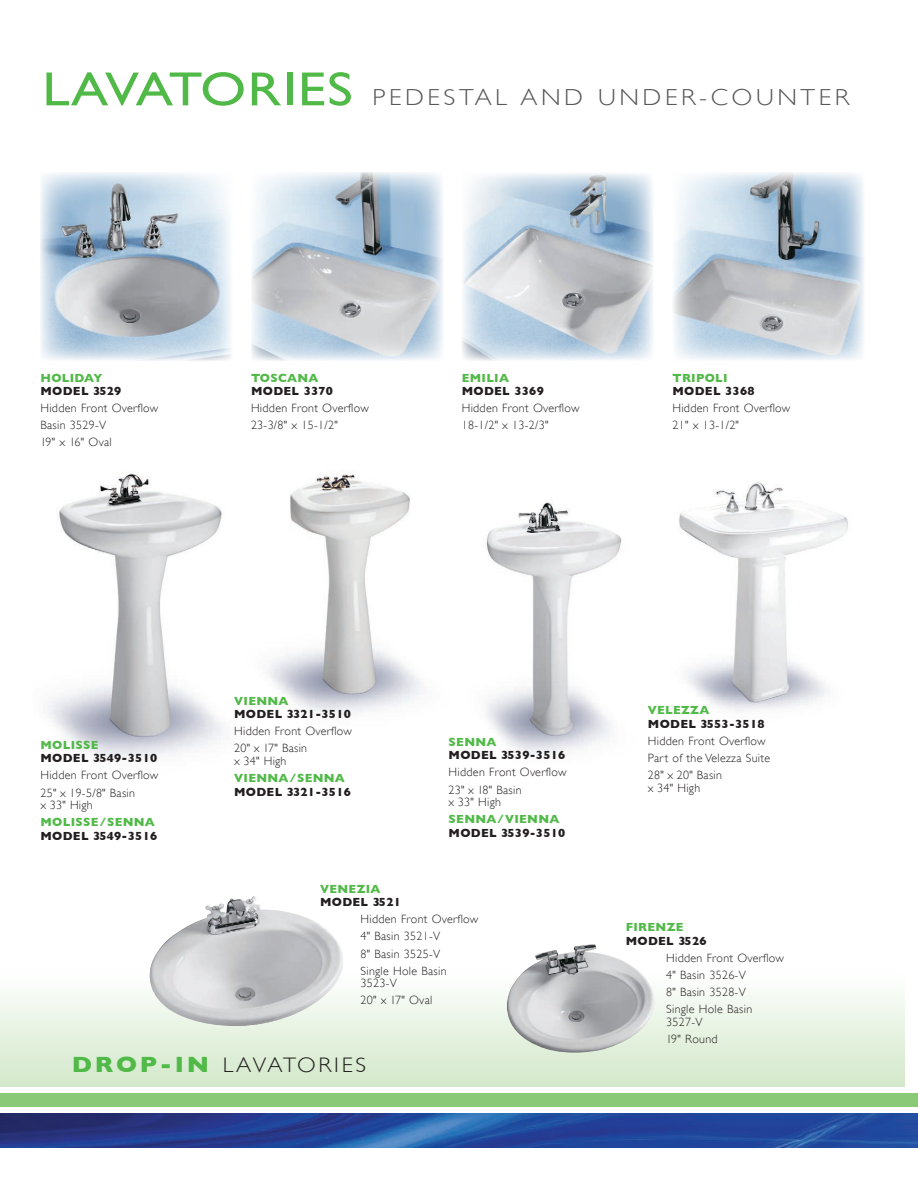
<style>
.page{position:relative;width:918px;height:1188px;background:#fff}
.page>*{position:absolute;margin:0;border:0;box-sizing:border-box;transform-origin:0 0}
.t1{font:300 23.1px "Gill Sans";letter-spacing:.14em;color:#57585a;scale:1.1 1}
.t2{font:300 21px "Gill Sans";letter-spacing:.12em;color:#231f20;scale:1.08 1}
.t3{font:300 12px/17.1px "Gill Sans";letter-spacing:.025em;color:#231f20}
.t4{font:700 12px "Gill Sans";letter-spacing:.025em;color:#231f20}
.t5{font:700 12px "Gill Sans";letter-spacing:.025em;color:#51b948}
.s1{font-weight:400;font-size:48px;color:#51b948}
.s2{font-weight:700;font-size:22.5px;color:#51b948}
</style>
<div class="page">
<div style="left:0;top:973px;width:904px;height:114px;background:linear-gradient(to bottom,#fdfffe,#d3e8ca)"></div>
<img style="left:150px;top:896px;width:199px;height:131px">
<img style="left:0;top:1114px;width:918px;height:34px">
<div style="left:0;top:1094px;width:918px;height:13px;background:#8ac978"></div>
<img style="left:40px;top:172px;width:191px;height:189px">
<img style="left:48px;top:472px;width:174px;height:286px">
<img style="left:485px;top:502px;width:137px;height:253px">
<img style="left:679px;top:480px;width:169px;height:231px">
<img style="left:502px;top:944px;width:156px;height:112px">
<img style="left:251px;top:172px;width:192px;height:189px">
<img style="left:462px;top:173px;width:191px;height:188px">
<img style="left:673px;top:172px;width:191px;height:188px">
<img style="left:267px;top:472px;width:153px;height:241px">
<h1 class="t1" style="left:42px;top:84px;width:735px"><span class="s1">LAVATORIES</span> PEDESTAL AND UNDER-COUNTER</h1>
<p class="t5" style="left:41px;top:371px;width:63px">HOLIDAY</p>
<p class="t4" style="left:41px;top:384px;width:82px">MODEL 3529</p>
<p class="t3" style="left:41px;top:400px;width:119px">Hidden Front Overflow<br>Basin 3529-V<br>19" x 16" Oval</p>
<p class="t5" style="left:251px;top:371px;width:69px">TOSCANA</p>
<p class="t4" style="left:251px;top:384px;width:84px">MODEL 3370</p>
<p class="t3" style="left:251px;top:400px;width:119px">Hidden Front Overflow<br>23-3/8" x 15-1/2"</p>
<p class="t5" style="left:462px;top:371px;width:49px">EMILIA</p>
<p class="t4" style="left:462px;top:384px;width:84px">MODEL 3369</p>
<p class="t3" style="left:462px;top:400px;width:119px">Hidden Front Overflow<br>18-1/2" x 13-2/3"</p>
<p class="t5" style="left:673px;top:371px;width:57px">TRIPOLI</p>
<p class="t4" style="left:673px;top:384px;width:84px">MODEL 3368</p>
<p class="t3" style="left:673px;top:400px;width:119px">Hidden Front Overflow<br>21" x 13-1/2"</p>
<p class="t5" style="left:40px;top:738px;width:60px">MOLISSE</p>
<p class="t4" style="left:40px;top:751px;width:118px">MODEL 3549-3510</p>
<p class="t3" style="left:40px;top:767px;width:119px">Hidden Front Overflow<br>25" x 19-5/8" Basin</p>
<p class="t3" style="left:40px;top:797px;width:54px">x 33" High</p>
<p class="t5" style="left:40px;top:815px;width:116px">MOLISSE/SENNA</p>
<p class="t4" style="left:40px;top:829px;width:118px">MODEL 3549-3516</p>
<p class="t5" style="left:234px;top:694px;width:56px">VIENNA</p>
<p class="t4" style="left:234px;top:707px;width:118px">MODEL 3321-3510</p>
<p class="t3" style="left:234px;top:723px;width:119px">Hidden Front Overflow<br>20" x 17" Basin</p>
<p class="t3" style="left:234px;top:753px;width:54px">x 34" High</p>
<p class="t5" style="left:234px;top:771px;width:112px">VIENNA/SENNA</p>
<p class="t4" style="left:234px;top:785px;width:118px">MODEL 3321-3516</p>
<p class="t5" style="left:449px;top:735px;width:49px">SENNA</p>
<p class="t4" style="left:449px;top:748px;width:118px">MODEL 3539-3516</p>
<p class="t3" style="left:449px;top:764px;width:119px">Hidden Front Overflow<br>23" x 18" Basin</p>
<p class="t3" style="left:449px;top:794px;width:54px">x 33" High</p>
<p class="t5" style="left:449px;top:812px;width:112px">SENNA/VIENNA</p>
<p class="t4" style="left:449px;top:826px;width:118px">MODEL 3539-3510</p>
<p class="t5" style="left:320px;top:882px;width:62px">VENEZIA</p>
<p class="t4" style="left:320px;top:895px;width:82px">MODEL 3521</p>
<p class="t3" style="left:361px;top:911px;width:119px">Hidden Front Overflow<br>4" Basin 3521-V<br>8" Basin 3525-V<br>Single Hole Basin</p>
<p class="t3" style="left:361px;top:975px;width:73px">3523-V<br>20" x 17" Oval</p>
<h2 class="t2" style="left:72px;top:1053px;width:274px"><span class="s2">DROP-IN</span> LAVATORIES</h2>
<p class="t5" style="left:648px;top:703px;width:63px">VELEZZA</p>
<p class="t4" style="left:648px;top:717px;width:118px">MODEL 3553-3518</p>
<p class="t3" style="left:648px;top:732px;width:124px">Hidden Front Overflow<br>Part of the Velezza Suite<br>28" x 20" Basin</p>
<p class="t3" style="left:648px;top:779px;width:54px">x 34" High</p>
<p class="t5" style="left:626px;top:920px;width:59px">FIRENZE</p>
<p class="t4" style="left:626px;top:933px;width:82px">MODEL 3526</p>
<p class="t3" style="left:666px;top:949px;width:119px">Hidden Front Overflow<br>4" Basin 3526-V<br>8" Basin 3528-V<br>Single Hole Basin</p>
<p class="t3" style="left:666px;top:1013px;width:53px">3527-V<br>19" Round</p>
</div>
